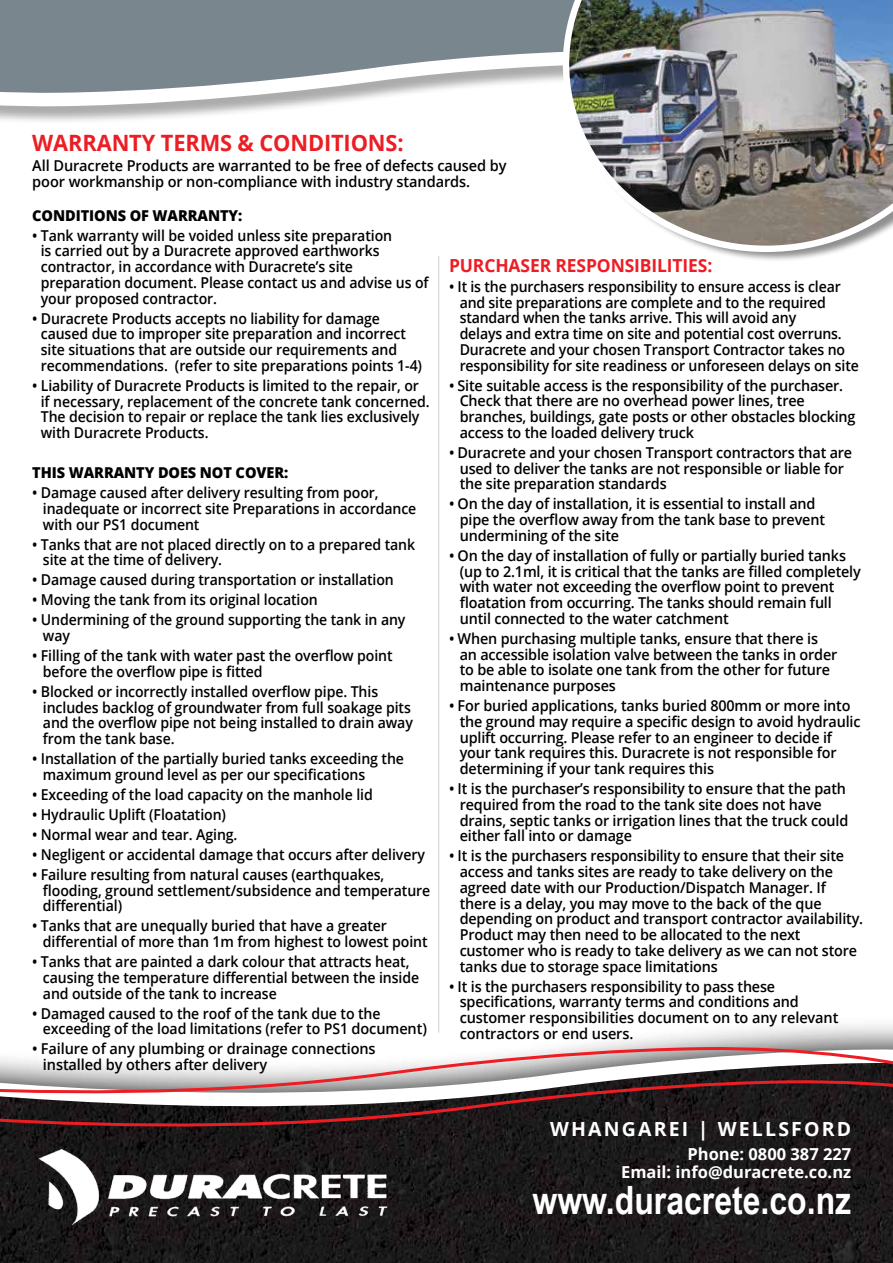
<style>
.page{position:relative;width:893px;height:1263px;background:#fff}
.page>*{position:absolute;margin:0;border:0;box-sizing:border-box;transform-origin:0 0}
.t1{font:700 39px "Arial Narrow";color:#fff}
.t2{font:700 22.5px "Open Sans";letter-spacing:-.005em;color:#ed1d24}
.t3{font:700 19.5px "Open Sans";letter-spacing:.11em;color:#fff}
.t4{font:700 18px "Open Sans";letter-spacing:-.005em;color:#ed1d24}
.t5{font:700 16.5px/18px "Open Sans";color:#fff;text-align:right}
.t6{font:600 15px/15.8px "Open Sans";letter-spacing:-.005em;color:#000;scale:.94 1}
.t7{font:600 15px/15.8px "Open Sans";letter-spacing:-.005em;color:#000;scale:.96 1}
.t8{font:600 15px/15.8px "Open Sans";letter-spacing:-.005em;color:#000}
.t9{font:800 15px "Open Sans";letter-spacing:-.005em;color:#000}
</style>
<div class="page">
<div style="left:0;top:0;width:893px;height:125px;background:#000;opacity:.33"></div>
<svg style="left:0;top:0;width:563px;height:115px"></svg>
<div style="left:0;top:1017px;width:893px;height:246px;background:#000;opacity:.77"></div>
<svg style="left:0;top:1044px;width:893px;height:15px"></svg>
<svg style="left:0;top:1059px;width:893px;height:204px;background:#443c3c"></svg>
<img style="left:30px;top:1141px;width:379px;height:97px">
<hr style="left:438px;top:256px;width:1px;height:777px;background:#cdcfd0">
<div style="left:567px;top:0;width:326px;height:262px;background:#000;opacity:.44"></div>
<img style="left:563px;top:0;width:330px;height:252px">
<h2 class="t2" style="left:32px;top:127px;width:373px">WARRANTY TERMS &amp; CONDITIONS:</h2>
<p class="t8" style="left:32px;top:158px;width:476px">All Duracrete Products are warranted to be free of defects caused by poor workmanship or non-compliance with industry standards.</p>
<p class="t9" style="left:32px;top:204px;width:212px">CONDITIONS OF WARRANTY:</p>
<p class="t6" style="left:41px;top:227px;width:414px;text-indent:-9px">• Tank warranty will be voided unless site preparation<br>is carried out by a Duracrete approved earthworks contractor, in accordance with Duracrete’s site preparation document. Please contact us and advise us of your proposed contractor.</p>
<p class="t6" style="left:41px;top:310px;width:407px;text-indent:-9px">• Duracrete Products accepts no liability for damage caused due to improper site preparation and incorrect site situations that are outside our requirements and recommendations. (refer to site preparations points 1-4)</p>
<p class="t6" style="left:41px;top:377px;width:415px;text-indent:-9px">• Liability of Duracrete Products is limited to the repair, or if necessary, replacement of the concrete tank concerned.<br>The decision to repair or replace the tank lies exclusively with Duracrete Products.</p>
<p class="t9" style="left:32px;top:461px;width:257px">THIS WARRANTY DOES NOT COVER:</p>
<p class="t6" style="left:43px;top:484px;width:399px;text-indent:-11px">• Damage caused after delivery resulting from poor, inadequate or incorrect site Preparations in accordance with our PS1 document</p>
<p class="t6" style="left:43px;top:536px;width:397px;text-indent:-11px">• Tanks that are not placed directly on to a prepared tank site at the time of delivery.</p>
<p class="t6" style="left:32px;top:572px;width:386px">• Damage caused during transportation or installation</p>
<p class="t6" style="left:32px;top:592px;width:305px">• Moving the tank from its original location</p>
<p class="t6" style="left:43px;top:612px;width:387px;text-indent:-11px">• Undermining of the ground supporting the tank in any way</p>
<p class="t6" style="left:43px;top:647px;width:373px;text-indent:-11px">• Filling of the tank with water past the overflow point before the overflow pipe is fitted</p>
<p class="t6" style="left:43px;top:683px;width:395px;text-indent:-11px">• Blocked or incorrectly installed overflow pipe. This includes backlog of groundwater from full soakage pits and the overflow pipe not being installed to drain away from the tank base.</p>
<p class="t6" style="left:43px;top:750px;width:386px;text-indent:-11px">• Installation of the partially buried tanks exceeding the maximum ground level as per our specifications</p>
<p class="t6" style="left:32px;top:786px;width:364px">• Exceeding of the load capacity on the manhole lid</p>
<p class="t6" style="left:32px;top:806px;width:208px">• Hydraulic Uplift (Floatation)</p>
<p class="t6" style="left:32px;top:826px;width:220px">• Normal wear and tear. Aging.</p>
<p class="t6" style="left:32px;top:846px;width:419px">• Negligent or accidental damage that occurs after delivery</p>
<p class="t6" style="left:43px;top:866px;width:414px;text-indent:-11px">• Failure resulting from natural causes (earthquakes, flooding, ground settlement/subsidence and temperature differential)</p>
<p class="t6" style="left:43px;top:918px;width:411px;text-indent:-11px">• Tanks that are unequally buried that have a greater differential of more than 1m from highest to lowest point</p>
<p class="t6" style="left:43px;top:953px;width:402px;text-indent:-11px">• Tanks that are painted a dark colour that attracts heat, causing the temperature differential between the inside and outside of the tank to increase</p>
<p class="t6" style="left:43px;top:1005px;width:410px;text-indent:-11px">• Damaged caused to the roof of the tank due to the exceeding of the load limitations (refer to PS1 document)</p>
<p class="t8" style="left:43px;top:1041px;width:334px;text-indent:-11px">• Failure of any plumbing or drainage connections installed by others after delivery</p>
<p class="t4" style="left:449px;top:252px;width:265px">PURCHASER RESPONSIBILITIES:</p>
<p class="t6" style="left:460px;top:278px;width:426px;text-indent:-11px">• It is the purchasers responsibility to ensure access is clear and site preparations are complete and to the required standard when the tanks arrive. This will avoid any<br>delays and extra time on site and potential cost overruns.<br>Duracrete and your chosen Transport Contractor takes no responsibility for site readiness or unforeseen delays on site</p>
<p class="t7" style="left:460px;top:377px;width:414px;text-indent:-11px">• Site suitable access is the responsibility of the purchaser.<br>Check that there are no overhead power lines, tree branches, buildings, gate posts or other obstacles blocking access to the loaded delivery truck</p>
<p class="t7" style="left:460px;top:444px;width:410px;text-indent:-11px">• Duracrete and your chosen Transport contractors that are used to deliver the tanks are not responsible or liable for the site preparation standards</p>
<p class="t7" style="left:460px;top:496px;width:382px;text-indent:-11px">• On the day of installation, it is essential to install and pipe the overflow away from the tank base to prevent undermining of the site</p>
<p class="t7" style="left:460px;top:547px;width:419px;text-indent:-11px">• On the day of installation of fully or partially buried tanks (up to 2.1ml, it is critical that the tanks are filled completely with water not exceeding the overflow point to prevent floatation from occurring. The tanks should remain full until connected to the water catchment</p>
<p class="t7" style="left:460px;top:630px;width:395px;text-indent:-11px">• When purchasing multiple tanks, ensure that there is an accessible isolation valve between the tanks in order to be able to isolate one tank from the other for future maintenance purposes</p>
<p class="t7" style="left:460px;top:697px;width:419px;text-indent:-11px">• For buried applications, tanks buried 800mm or more into the ground may require a specific design to avoid hydraulic uplift occurring. Please refer to an engineer to decide if your tank requires this. Duracrete is not responsible for determining if your tank requires this</p>
<p class="t7" style="left:460px;top:780px;width:406px;text-indent:-11px">• It is the purchaser’s responsibility to ensure that the path required from the road to the tank site does not have drains, septic tanks or irrigation lines that the truck could either fall into or damage</p>
<p class="t7" style="left:460px;top:848px;width:422px;text-indent:-11px">• It is the purchasers responsibility to ensure that their site access and tanks sites are ready to take delivery on the agreed date with our Production/Dispatch Manager. If there is a delay, you may move to the back of the que depending on product and transport contractor availability.<br>Product may then need to be allocated to the next customer who is ready to take delivery as we can not store tanks due to storage space limitations</p>
<p class="t7" style="left:460px;top:978px;width:396px;text-indent:-11px">• It is the purchasers responsibility to pass these specifications, warranty terms and conditions and customer responsibilities document on to any relevant contractors or end users.</p>
<h3 class="t3" style="left:550px;top:1115px;width:303px">WHANGAREI | WELLSFORD</h3>
<p class="t5" style="left:621px;top:1144px;width:232px">Phone: 0800 387 227<br>Email: info@duracrete.co.nz</p>
<h1 class="t1" style="left:532px;top:1170px;width:320px">www.duracrete.co.nz</h1>
</div>
